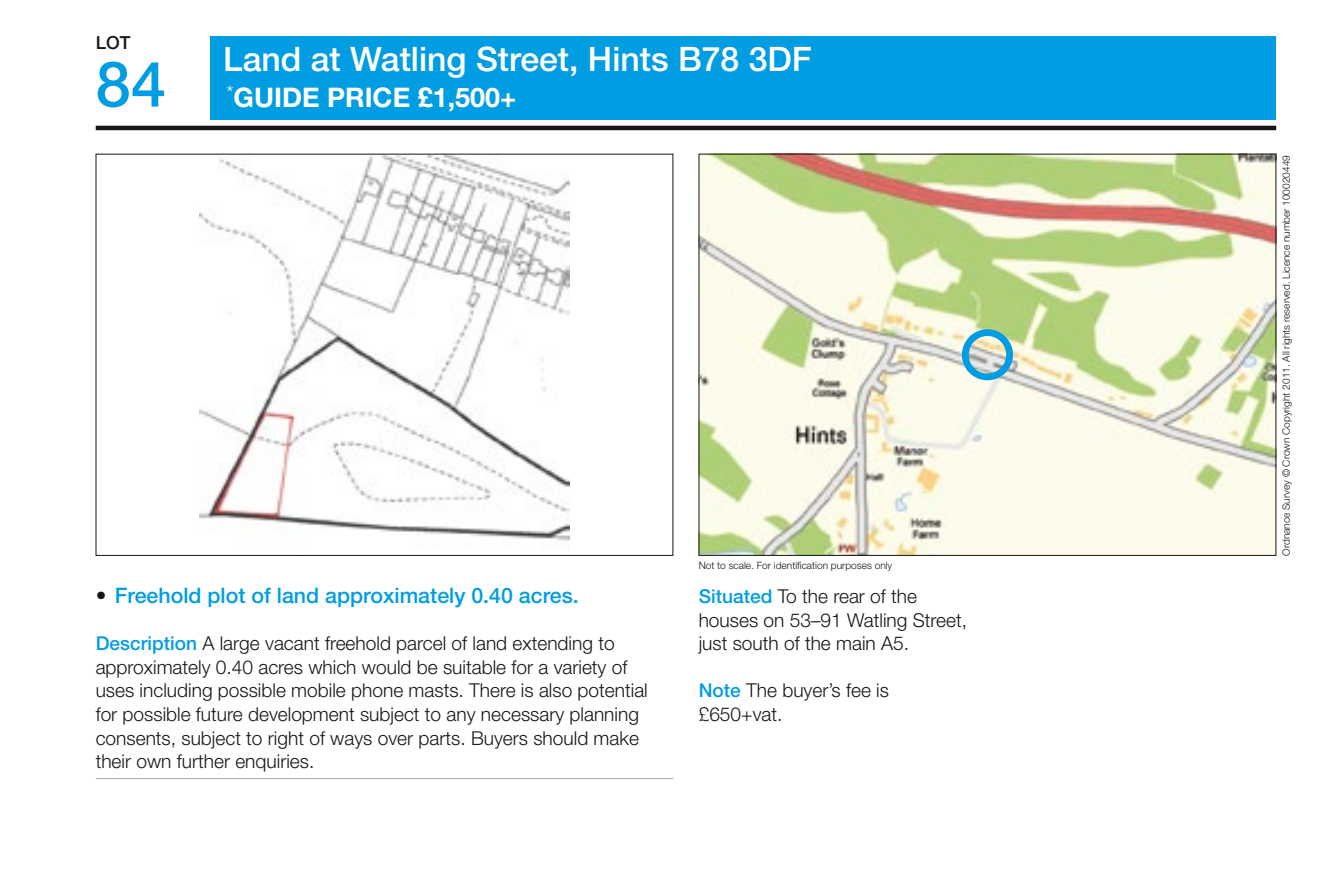
<style>
.page{position:relative;width:1340px;height:888px;background:#fff}
.page>*{position:absolute;margin:0;border:0;box-sizing:border-box;transform-origin:0 0}
.t1{font:500 63px "Helvetica Neue LT Std";color:#009de2}
.t2{font:500 33.75px "Helvetica Neue LT Std";color:#fff}
.t3{font:700 27px "Helvetica Neue LT Std";color:#fff}
.t4{font:500 21.38px "Helvetica Neue LT Std";color:#009de2}
.t5{font:300 19.12px/23.6px "Helvetica Neue LT Std";color:#171715}
.t6{font:500 18px "Helvetica Neue LT Std";color:#171715}
.t7{font:300 10.12px "Helvetica Neue LT Std";color:#171715}
.s1{color:#171715}
.s2{font-weight:500;color:#009de2}
</style>
<div class="page">
<div style="left:210px;top:36px;width:1066px;height:84px;background:#009de2"></div>
<hr style="left:96px;top:126px;width:1180px;height:4px;background:#171715">
<img style="left:199px;top:156px;width:370px;height:385px">
<img style="left:700px;top:156px;width:574px;height:397px">
<hr style="left:96px;top:778px;width:577px;height:1px;background:#b0b2b2">
<div style="left:961px;top:329px;width:51px;height:51px;border:7px solid #009de2;border-radius:50%"></div>
<p class="t6" style="left:96px;top:31px;width:36px">LOT</p>
<h1 class="t1" style="left:96px;top:47px;width:72px">84</h1>
<h2 class="t2" style="left:223px;top:39px;width:590px">Land at Watling Street, Hints B78 3DF</h2>
<h3 class="t3" style="left:226px;top:80px;width:291px"><sup>*</sup>GUIDE PRICE £1,500+</h3>
<p class="t7" style="left:698px;top:559px;width:195px">Not to scale. For identification purposes only</p>
<p class="t4" style="left:96px;top:582px;width:484px"><span class="s1">•</span> Freehold plot of land approximately 0.40 acres.</p>
<p class="t5" style="left:96px;top:631px;width:553px"><span class="s2">Description</span> A large vacant freehold parcel of land extending to approximately 0.40 acres which would be suitable for a variety of uses including possible mobile phone masts. There is also potential for possible future development subject to any necessary planning consents, subject to right of ways over parts. Buyers should make their own further enquiries.</p>
<p class="t5" style="left:698px;top:584px;width:270px"><span class="s2">Situated</span> To the rear of the houses on 53–91 Watling Street, just south of the main A5.</p>
<p class="t5" style="left:698px;top:678px;width:192px"><span class="s2">Note</span> The buyer’s fee is £650+vat.</p>
<p class="t7" style="left:1279px;top:555px;width:402px;rotate:-90deg">Ordnance Survey © Crown Copyright 2011. All rights reserved. Licence number 100020449</p>
</div>
